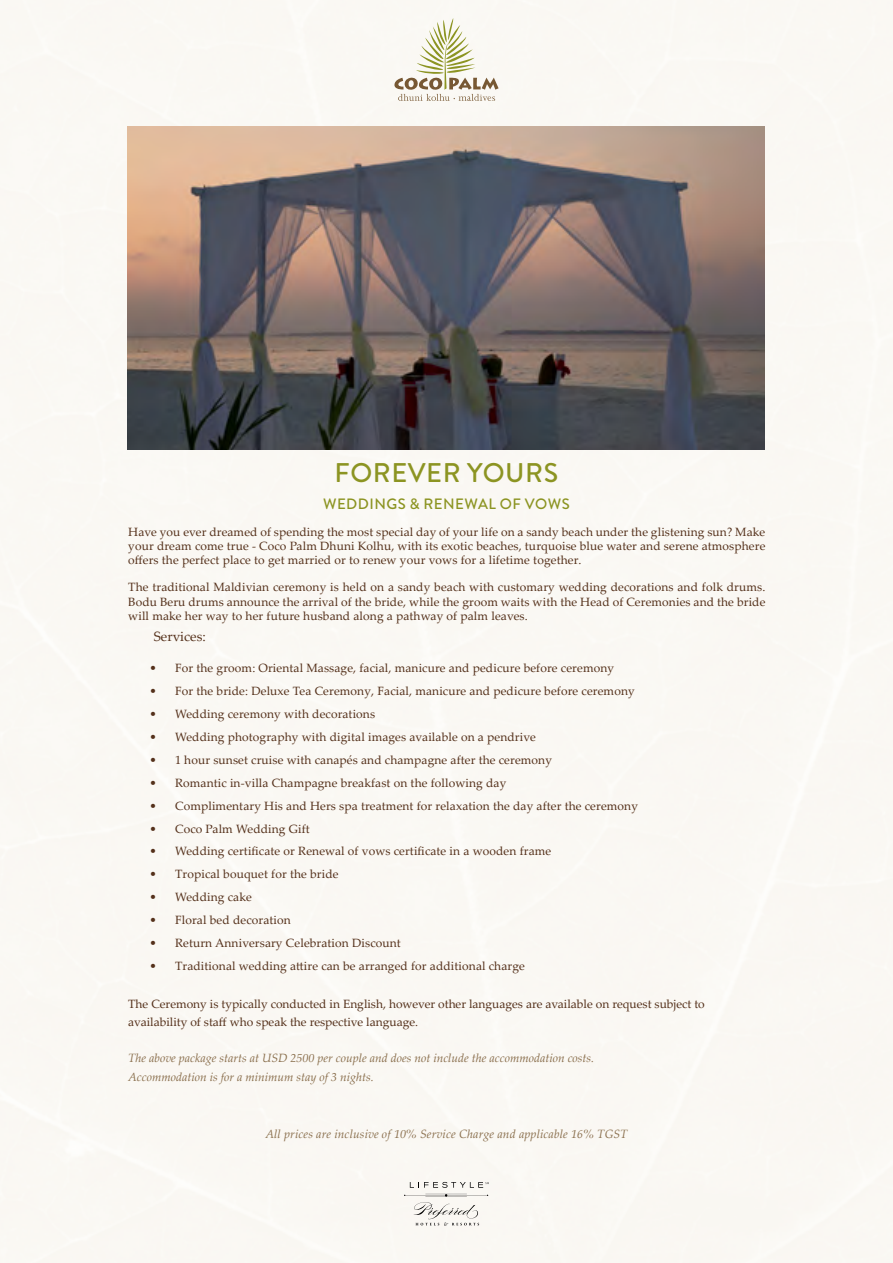
<style>
.page{position:relative;width:893px;height:1263px;background:#faf8f3}
.page>*{position:absolute;margin:0;border:0;box-sizing:border-box;transform-origin:0 0}
.t1{font:500 27px "Brandon Grotesque";letter-spacing:.02em;color:#8c9422}
.t2{font:500 15px "Brandon Grotesque";letter-spacing:.03em;color:#8c9422}
.t3{font:13.5px "Palatino Linotype";color:#54301a}
.t4{font:12px/14.4px "Palatino Linotype";letter-spacing:.01em;color:#54301a;text-align:justify}
.t5{font:italic 12px/18.6px "Palatino Linotype";color:#896e4c}
</style>
<div class="page">
<svg style="left:394px;top:18px;width:105px;height:83px"></svg>
<svg style="left:410px;top:1182px;width:79px;height:6px"></svg>
<svg style="left:404px;top:1194px;width:84px;height:32px"></svg>
<img style="left:128px;top:126px;width:637px;height:323px">
<h1 class="t1" style="left:335px;top:454px;width:225px">FOREVER YOURS</h1>
<p class="t2" style="left:323px;top:493px;width:248px">WEDDINGS &amp; RENEWAL OF VOWS</p>
<p class="t4" style="left:128px;top:524px;width:639px">Have you ever dreamed of spending the most special day of your life on a sandy beach under the glistening sun? Make your dream come true - Coco Palm Dhuni Kolhu, with its exotic beaches, turquoise blue water and serene atmosphere offers the perfect place to get married or to renew your vows for a lifetime together.</p>
<p class="t4" style="left:128px;top:580px;width:639px">The traditional Maldivian ceremony is held on a sandy beach with customary wedding decorations and folk drums.<br>Bodu Beru drums announce the arrival of the bride, while the groom waits with the Head of Ceremonies and the bride will make her way to her future husband along a pathway of palm leaves.</p>
<p class="t3" style="left:154px;top:626px;width:54px">Services:</p>
<p class="t4" style="left:150px;top:660px;width:466px">• For the groom: Oriental Massage, facial, manicure and pedicure before ceremony</p>
<p class="t4" style="left:150px;top:683px;width:487px">• For the bride: Deluxe Tea Ceremony, Facial, manicure and pedicure before ceremony</p>
<p class="t4" style="left:150px;top:706px;width:227px">• Wedding ceremony with decorations</p>
<p class="t4" style="left:150px;top:729px;width:388px">• Wedding photography with digital images available on a pendrive</p>
<p class="t4" style="left:150px;top:752px;width:404px">• 1 hour sunset cruise with canapés and champagne after the ceremony</p>
<p class="t4" style="left:150px;top:775px;width:358px">• Romantic in-villa Champagne breakfast on the following day</p>
<p class="t4" style="left:150px;top:798px;width:490px">• Complimentary His and Hers spa treatment for relaxation the day after the ceremony</p>
<p class="t4" style="left:150px;top:821px;width:162px">• Coco Palm Wedding Gift</p>
<p class="t4" style="left:150px;top:844px;width:403px">• Wedding certificate or Renewal of vows certificate in a wooden frame</p>
<p class="t4" style="left:150px;top:866px;width:191px">• Tropical bouquet for the bride</p>
<p class="t4" style="left:150px;top:889px;width:104px">• Wedding cake</p>
<p class="t4" style="left:150px;top:912px;width:143px">• Floral bed decoration</p>
<p class="t4" style="left:150px;top:935px;width:253px">• Return Anniversary Celebration Discount</p>
<p class="t4" style="left:150px;top:958px;width:377px">• Traditional wedding attire can be arranged for additional charge</p>
<p class="t4" style="left:128px;top:995px;width:578px;line-height:18px">The Ceremony is typically conducted in English, however other languages are available on request subject to availability of staff who speak the respective language.</p>
<p class="t5" style="left:128px;top:1048px;width:467px">The above package starts at USD 2500 per couple and does not include the accommodation costs.<br>Accommodation is for a minimum stay of 3 nights.</p>
<p class="t5" style="left:265px;top:1124px;width:364px">All prices are inclusive of 10% Service Charge and applicable 16% TGST</p>
</div>
